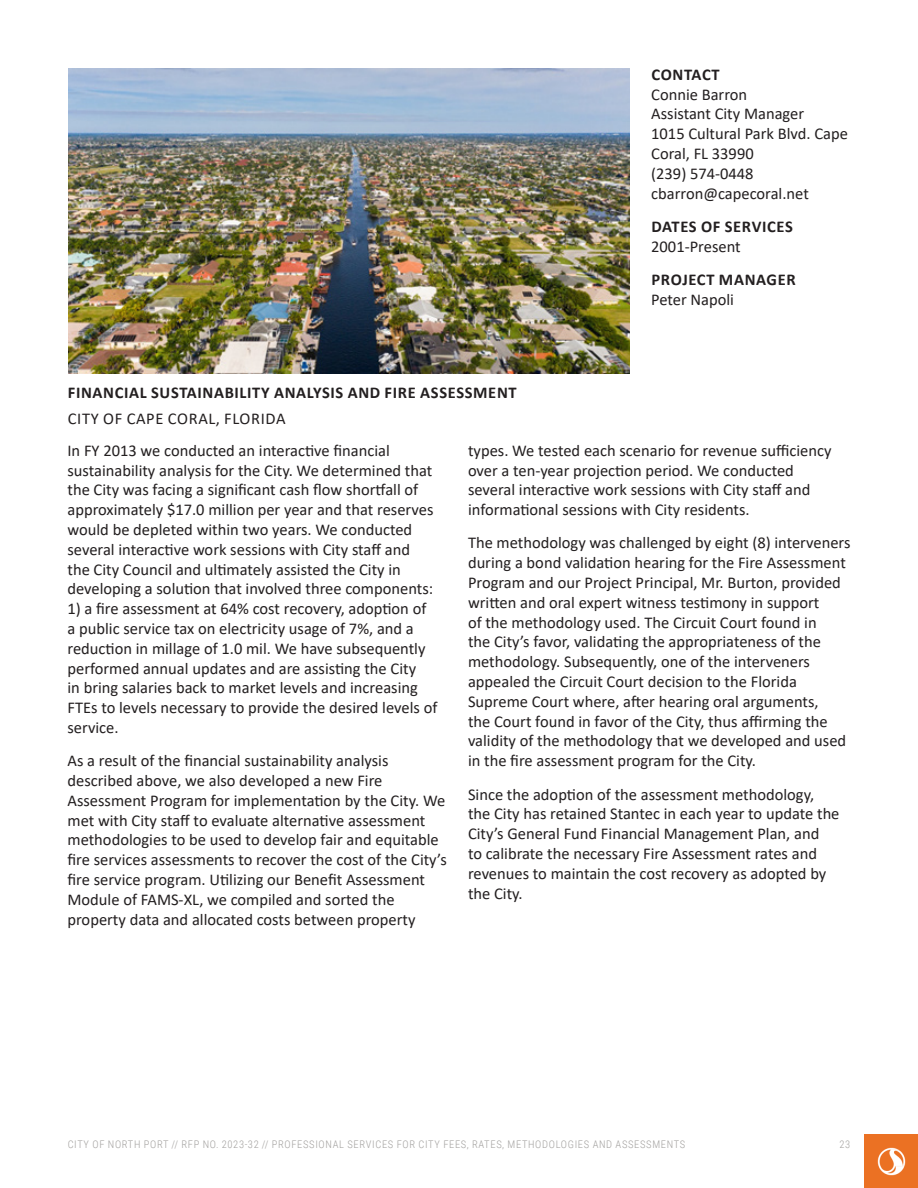
<style>
.page{position:relative;width:918px;height:1188px;background:#fff}
.page>*{position:absolute;margin:0;border:0;box-sizing:border-box;transform-origin:0 0}
.t1{font:16.5px/19.8px "Calibri";color:#231f20}
.t2{font:700 16.5px "Calibri";letter-spacing:.04em;color:#231f20}
.t3{font:16.5px "Calibri";letter-spacing:.04em;color:#231f20}
.t4{font:300 10.5px "Roboto Condensed";letter-spacing:.065em;color:#a2a09e}
</style>
<div class="page">
<img style="left:864px;top:1134px;width:54px;height:54px">
<img style="left:68px;top:69px;width:562px;height:305px">
<p class="t2" style="left:68px;top:381px;width:450px">FINANCIAL SUSTAINABILITY ANALYSIS AND FIRE ASSESSMENT</p>
<p class="t3" style="left:68px;top:408px;width:219px">CITY OF CAPE CORAL, FLORIDA</p>
<p class="t2" style="left:652px;top:63px;width:70px">CONTACT</p>
<p class="t1" style="left:651px;top:84px;width:98px">Connie Barron</p>
<p class="t1" style="left:651px;top:104px;width:155px">Assistant City Manager</p>
<p class="t1" style="left:651px;top:123px;width:198px">1015 Cultural Park Blvd. Cape<br>Coral, FL 33990</p>
<p class="t1" style="left:651px;top:163px;width:104px">(239) 574-0448</p>
<p class="t1" style="left:651px;top:183px;width:159px">cbarron@capecoral.net</p>
<p class="t2" style="left:652px;top:215px;width:143px">DATES OF SERVICES</p>
<p class="t1" style="left:651px;top:236px;width:91px">2001-Present</p>
<p class="t2" style="left:652px;top:268px;width:146px">PROJECT MANAGER</p>
<p class="t1" style="left:651px;top:289px;width:84px">Peter Napoli</p>
<p class="t1" style="left:68px;top:440px;width:367px">In FY 2013 we conducted an interactive financial sustainability analysis for the City. We determined that the City was facing a significant cash flow shortfall of approximately $17.0 million per year and that reserves would be depleted within two years. We conducted several interactive work sessions with City staff and the City Council and ultimately assisted the City in developing a solution that involved three components:</p>
<p class="t1" style="left:68px;top:598px;width:371px">1) a fire assessment at 64% cost recovery, adoption of a public service tax on electricity usage of 7%, and a reduction in millage of 1.0 mil. We have subsequently performed annual updates and are assisting the City<br>in bring salaries back to market levels and increasing FTEs to levels necessary to provide the desired levels of service.</p>
<p class="t1" style="left:68px;top:750px;width:381px">As a result of the financial sustainability analysis described above, we also developed a new Fire Assessment Program for implementation by the City. We met with City staff to evaluate alternative assessment methodologies to be used to develop fair and equitable fire services assessments to recover the cost of the City’s fire service program. Utilizing our Benefit Assessment Module of FAMS-XL, we compiled and sorted the property data and allocated costs between property</p>
<p class="t1" style="left:468px;top:440px;width:365px">types. We tested each scenario for revenue sufficiency over a ten-year projection period. We conducted several interactive work sessions with City staff and informational sessions with City residents.</p>
<p class="t1" style="left:468px;top:533px;width:384px">The methodology was challenged by eight (8) interveners during a bond validation hearing for the Fire Assessment Program and our Project Principal, Mr. Burton, provided written and oral expert witness testimony in support<br>of the methodology used. The Circuit Court found in<br>the City’s favor, validating the appropriateness of the methodology. Subsequently, one of the interveners appealed the Circuit Court decision to the Florida Supreme Court where, after hearing oral arguments,<br>the Court found in favor of the City, thus affirming the validity of the methodology that we developed and used in the fire assessment program for the City.</p>
<p class="t1" style="left:468px;top:784px;width:373px">Since the adoption of the assessment methodology, the City has retained Stantec in each year to update the City’s General Fund Financial Management Plan, and<br>to calibrate the necessary Fire Assessment rates and revenues to maintain the cost recovery as adopted by the City.</p>
<p class="t4" style="left:68px;top:1137px;width:619px">CITY OF NORTH PORT // RFP NO. 2023-32 // PROFESSIONAL SERVICES FOR CITY FEES, RATES, METHODOLOGIES AND ASSESSMENTS</p>
<p class="t4" style="left:839px;top:1137px;width:12px">23</p>
</div>
